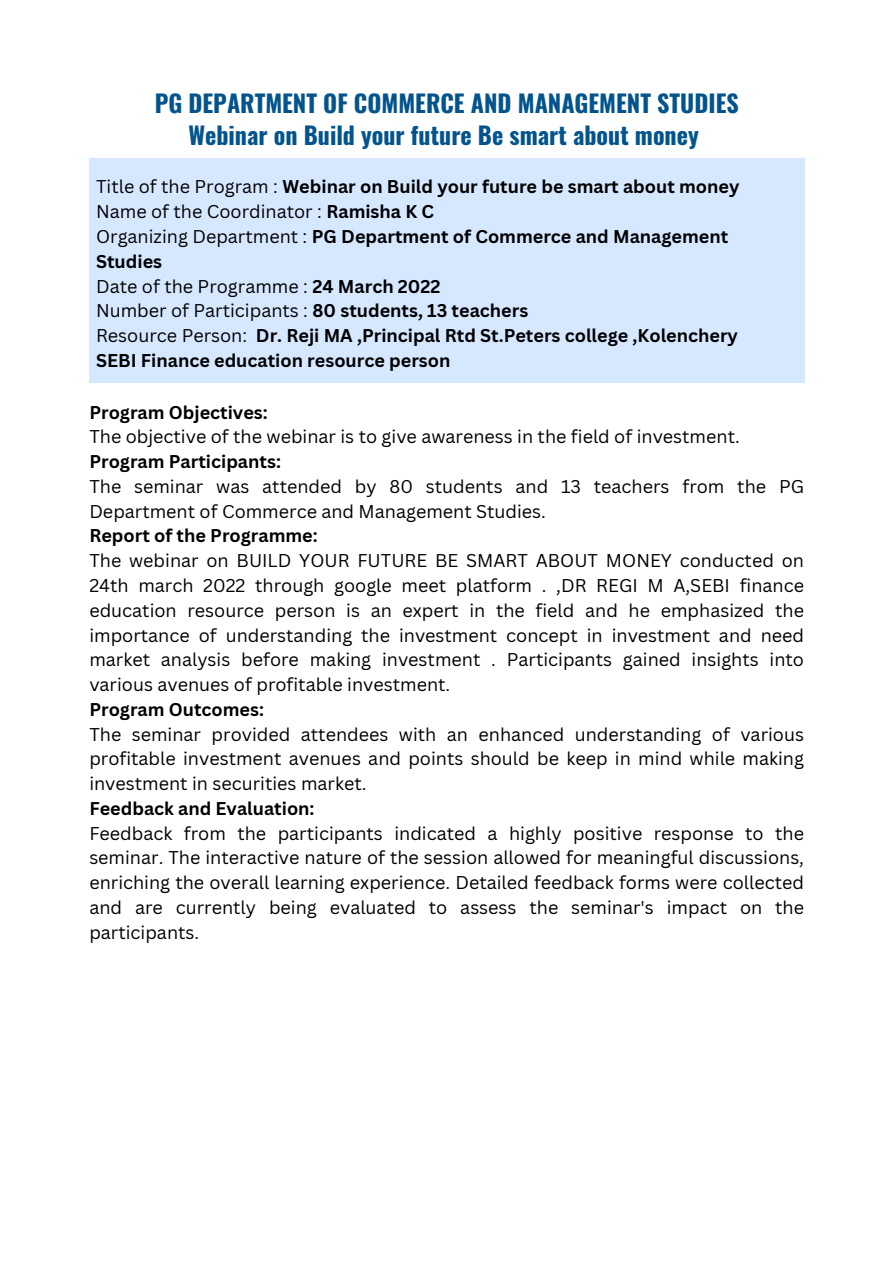
<style>
.page{position:relative;width:893px;height:1264px;background:#fff}
.page>*{position:absolute;margin:0;border:0;box-sizing:border-box;transform-origin:0 0}
.t1{font:700 24px/32.7px "Oswald";color:#03548d;text-align:center}
.t2{font:18px/24.8px "Canva Sans";color:#000;text-align:justify}
.t3{font:700 18px/24.8px "Canva Sans";color:#000}
.s1{font-weight:400}
.s2{font-weight:700}
</style>
<div class="page">
<div style="left:89px;top:158px;width:715px;height:225px;background:#d6e8ff"></div>
<p class="t1" style="left:155px;top:86px;width:585px">PG DEPARTMENT OF COMMERCE AND MANAGEMENT STUDIES<br>Webinar on Build your future Be smart about money</p>
<p class="t3" style="left:96px;top:174px;width:644px"><span class="s1">Title of the Program :</span> Webinar on Build your future be smart about money</p>
<p class="t2" style="left:96px;top:199px;width:339px">Name of the Coordinator : <span class="s2">Ramisha K C</span></p>
<p class="t3" style="left:96px;top:224px;width:633px"><span class="s1">Organizing Department :</span> PG Department of Commerce and Management<br>Studies</p>
<p class="t2" style="left:96px;top:273px;width:346px">Date of the Programme : <span class="s2">24 March 2022</span></p>
<p class="t2" style="left:96px;top:298px;width:433px">Number of Participants : <span class="s2">80 students, 13 teachers</span></p>
<p class="t2" style="left:96px;top:323px;width:153px">Resource Person:</p>
<p class="t3" style="left:96px;top:323px;width:643px;text-indent:160px">Dr. Reji MA ,Principal Rtd St.Peters college ,Kolenchery<br>SEBI Finance education resource person</p>
<h1 class="t3" style="left:89px;top:399px;width:180px">Program Objectives:</h1>
<p class="t2" style="left:89px;top:424px;width:652px">The objective of the webinar is to give awareness in the field of investment.</p>
<p class="t3" style="left:89px;top:449px;width:193px">Program Participants:</p>
<p class="t2" style="left:89px;top:473px;width:716px">The seminar was attended by 80 students and 13 teachers from the PG<br>Department of Commerce and Management Studies.</p>
<p class="t3" style="left:89px;top:523px;width:230px">Report of the Programme:</p>
<p class="t2" style="left:89px;top:548px;width:716px">The webinar on BUILD YOUR FUTURE BE SMART ABOUT MONEY conducted on 24th march 2022 through google meet platform . ,DR REGI M A,SEBI finance education resource person is an expert in the field and he emphasized the importance of understanding the investment concept in investment and need market analysis before making investment . Participants gained insights into various avenues of profitable investment.</p>
<p class="t3" style="left:89px;top:696px;width:176px">Program Outcomes:</p>
<p class="t2" style="left:89px;top:721px;width:716px">The seminar provided attendees with an enhanced understanding of various profitable investment avenues and points should be keep in mind while making investment in securities market.</p>
<p class="t3" style="left:89px;top:795px;width:227px">Feedback and Evaluation:</p>
<p class="t2" style="left:89px;top:820px;width:716px">Feedback from the participants indicated a highly positive response to the seminar. The interactive nature of the session allowed for meaningful discussions, enriching the overall learning experience. Detailed feedback forms were collected and are currently being evaluated to assess the seminar's impact on the participants.</p>
</div>
